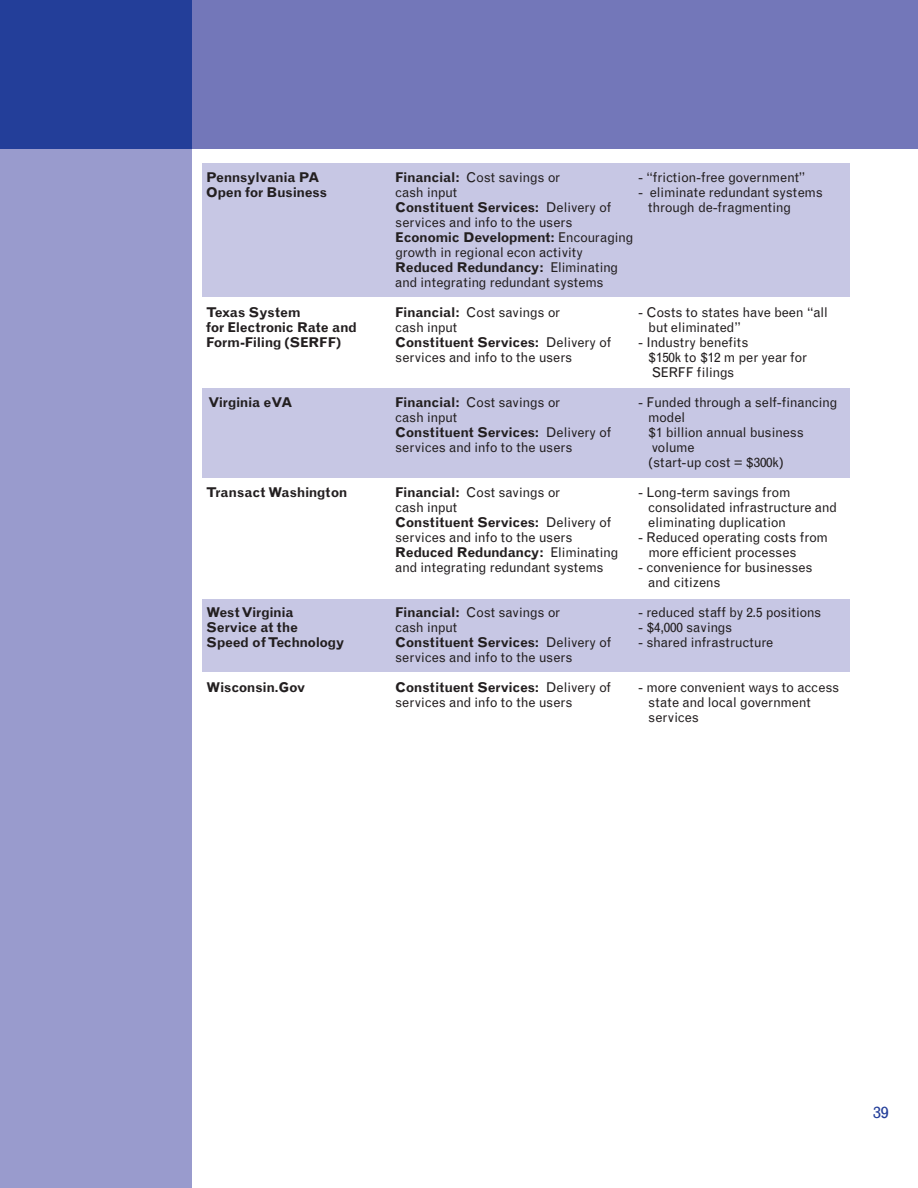
<style>
.page{position:relative;width:918px;height:1188px;background:#fff}
.page>*{position:absolute;margin:0;border:0;box-sizing:border-box;transform-origin:0 0}
.t1{font:16.5px "Grotesque";color:#233e99}
.t2{font:13.5px/15px "Grotesque";letter-spacing:-.015em;color:#231f20}
.t3{font:700 13.5px "Grotesque";letter-spacing:-.02em;color:#231f20}
.t4{font:700 13.5px "Grotesque";letter-spacing:-.04em;color:#231f20}
.s1{font-weight:700}
.s2{font-weight:400}
</style>
<div class="page">
<div style="left:202px;top:599px;width:648px;height:73px;background:#c7c7e4"></div>
<div style="left:202px;top:388px;width:648px;height:90px;background:#c7c7e4"></div>
<div style="left:202px;top:163px;width:648px;height:134px;background:#c7c7e4"></div>
<div style="left:0;top:0;width:191px;height:1188px;background:#999bcd"></div>
<div style="left:191px;top:0;width:727px;height:148px;background:#7377b9"></div>
<div style="left:0;top:0;width:191px;height:148px;background:#233e99"></div>
<p class="t4" style="left:206px;top:173px;width:115px">Pennsylvania PA</p>
<p class="t2" style="left:395px;top:171px;width:167px"><span class="s1">Financial:</span> Cost savings or</p>
<p class="t2" style="left:638px;top:171px;width:169px">- “friction-free government”</p>
<p class="t3" style="left:206px;top:188px;width:122px">Open for Business</p>
<p class="t2" style="left:395px;top:186px;width:64px">cash input</p>
<p class="t2" style="left:638px;top:186px;width:186px">- eliminate redundant systems</p>
<p class="t3" style="left:395px;top:203px;width:217px">Constituent Services: <span class="s2">Delivery of</span></p>
<p class="t2" style="left:648px;top:201px;width:144px">through de-fragmenting</p>
<p class="t2" style="left:395px;top:216px;width:240px">services and info to the users <span class="s1">Economic Development:</span> Encouraging growth in regional econ activity <span class="s1">Reduced Redundancy:</span> Eliminating and integrating redundant systems</p>
<p class="t3" style="left:206px;top:308px;width:96px">Texas System</p>
<p class="t2" style="left:395px;top:306px;width:167px"><span class="s1">Financial:</span> Cost savings or</p>
<p class="t2" style="left:638px;top:306px;width:191px">- Costs to states have been “all</p>
<p class="t3" style="left:206px;top:323px;width:152px">for Electronic Rate and</p>
<p class="t2" style="left:395px;top:321px;width:64px">cash input</p>
<p class="t2" style="left:648px;top:321px;width:94px">but eliminated”</p>
<p class="t3" style="left:206px;top:338px;width:137px">Form-Filing (SERFF)</p>
<p class="t3" style="left:395px;top:338px;width:217px">Constituent Services: <span class="s2">Delivery of</span></p>
<p class="t2" style="left:638px;top:336px;width:112px">- Industry benefits</p>
<p class="t2" style="left:395px;top:351px;width:179px">services and info to the users</p>
<p class="t2" style="left:648px;top:351px;width:160px">$150k to $12 m per year for<br>SERFF filings</p>
<p class="t3" style="left:208px;top:398px;width:86px">Virginia eVA</p>
<p class="t2" style="left:395px;top:396px;width:167px"><span class="s1">Financial:</span> Cost savings or</p>
<p class="t2" style="left:638px;top:396px;width:201px">- Funded through a self-financing</p>
<p class="t2" style="left:395px;top:411px;width:64px">cash input</p>
<p class="t2" style="left:648px;top:411px;width:38px">model</p>
<p class="t3" style="left:395px;top:428px;width:217px">Constituent Services: <span class="s2">Delivery of</span></p>
<p class="t2" style="left:648px;top:426px;width:157px">$1 billion annual business</p>
<p class="t2" style="left:395px;top:441px;width:179px">services and info to the users</p>
<p class="t2" style="left:648px;top:441px;width:137px">volume<br>(start-up cost = $300k)</p>
<p class="t3" style="left:206px;top:488px;width:143px">Transact Washington</p>
<p class="t2" style="left:395px;top:486px;width:167px"><span class="s1">Financial:</span> Cost savings or</p>
<p class="t2" style="left:638px;top:486px;width:154px">- Long-term savings from</p>
<p class="t2" style="left:395px;top:501px;width:64px">cash input</p>
<p class="t2" style="left:648px;top:501px;width:190px">consolidated infrastructure and</p>
<p class="t3" style="left:395px;top:518px;width:217px">Constituent Services: <span class="s2">Delivery of</span></p>
<p class="t2" style="left:648px;top:516px;width:140px">eliminating duplication</p>
<p class="t2" style="left:395px;top:531px;width:179px">services and info to the users</p>
<p class="t2" style="left:638px;top:531px;width:191px">- Reduced operating costs from</p>
<p class="t3" style="left:395px;top:548px;width:225px">Reduced Redundancy: <span class="s2">Eliminating</span></p>
<p class="t2" style="left:648px;top:546px;width:150px">more efficient processes</p>
<p class="t2" style="left:395px;top:561px;width:210px">and integrating redundant systems</p>
<p class="t2" style="left:648px;top:561px;width:166px;text-indent:-10px">- convenience for businesses and citizens</p>
<p class="t3" style="left:206px;top:608px;width:89px">West Virginia</p>
<p class="t2" style="left:395px;top:606px;width:167px"><span class="s1">Financial:</span> Cost savings or</p>
<p class="t2" style="left:638px;top:606px;width:185px">- reduced staff by 2.5 positions</p>
<p class="t3" style="left:206px;top:623px;width:93px">Service at the</p>
<p class="t2" style="left:395px;top:621px;width:64px">cash input</p>
<p class="t2" style="left:638px;top:621px;width:96px">- $4,000 savings</p>
<p class="t4" style="left:206px;top:638px;width:140px">Speed of Technology</p>
<p class="t3" style="left:395px;top:638px;width:217px">Constituent Services: <span class="s2">Delivery of</span></p>
<p class="t2" style="left:638px;top:636px;width:137px">- shared infrastructure</p>
<p class="t2" style="left:395px;top:651px;width:179px">services and info to the users</p>
<p class="t3" style="left:206px;top:683px;width:101px">Wisconsin.Gov</p>
<p class="t3" style="left:395px;top:683px;width:217px">Constituent Services: <span class="s2">Delivery of</span></p>
<p class="t2" style="left:638px;top:681px;width:203px">- more convenient ways to access</p>
<p class="t2" style="left:395px;top:696px;width:179px">services and info to the users</p>
<p class="t2" style="left:648px;top:696px;width:164px">state and local government services</p>
<p class="t1" style="left:873px;top:1106px;width:17px">39</p>
</div>
